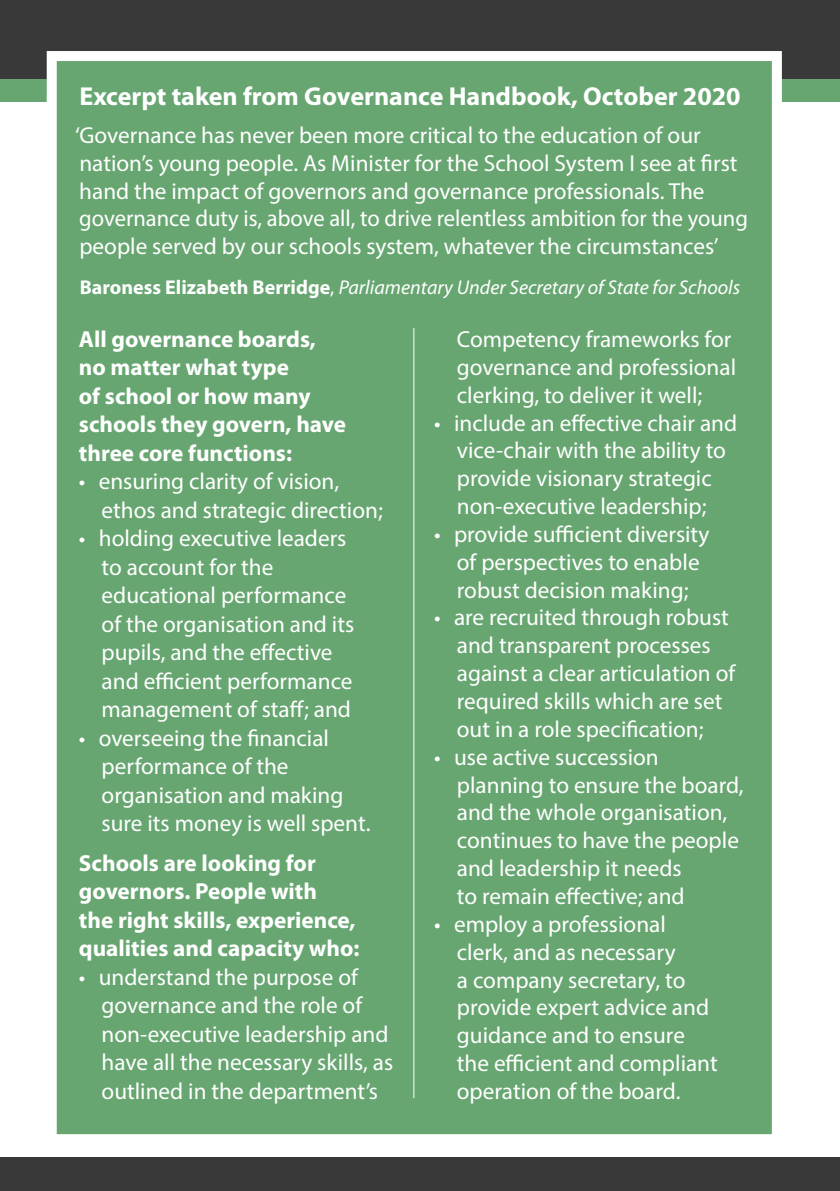
<style>
.page{position:relative;width:840px;height:1191px;background:#fff}
.page>*{position:absolute;margin:0;border:0;box-sizing:border-box;transform-origin:0 0}
.t1{font:700 26px "Myriad Pro";color:#fff}
.t2{font:23.2px/27.8px "Myriad Pro";color:#fff}
.t3{font:700 23.2px/28.4px "Myriad Pro";color:#fff}
.t4{font:italic 20px "Myriad Pro";color:#fff}
.s1{font-weight:700;font-style:normal}
.s2{font-style:normal}
</style>
<div class="page">
<div style="left:0;top:1157px;width:839px;height:34px;background:#393939"></div>
<div style="left:0;top:77px;width:839px;height:25px;background:#67a671"></div>
<div style="left:0;top:0;width:839px;height:78px;background:#393939"></div>
<div style="left:42px;top:51px;width:744px;height:1084px;background:#67a671"></div>
<hr style="left:413px;top:328px;width:1px;height:770px;background:#fff">
<p class="t1" style="left:79px;top:79px;width:662px">Excerpt taken from Governance Handbook, October 2020</p>
<p class="t2" style="left:75px;top:121px;width:674px">‘Governance has never been more critical to the education of our nation’s young people. As Minister for the School System I see at first hand the impact of governors and governance professionals. The governance duty is, above all, to drive relentless ambition for the young people served by our schools system, whatever the circumstances’</p>
<p class="t4" style="left:80px;top:274px;width:661px"><span class="s1">Baroness Elizabeth Berridge</span><span class="s2">,</span> Parliamentary Under Secretary of State for Schools</p>
<p class="t3" style="left:79px;top:324px;width:268px">All governance boards, no matter what type<br>of school or how many schools they govern, have three core functions:</p>
<p class="t2" style="left:101px;top:467px;width:282px;line-height:28.4px;text-indent:-23px">• ensuring clarity of vision, ethos and strategic direction;</p>
<p class="t2" style="left:101px;top:524px;width:254px;line-height:28.4px;text-indent:-23px">• holding executive leaders to account for the educational performance of the organisation and its pupils, and the effective and efficient performance management of staff; and</p>
<p class="t2" style="left:101px;top:723px;width:270px;line-height:28.4px;text-indent:-23px">• overseeing the financial performance of the organisation and making sure its money is well spent.</p>
<p class="t3" style="left:79px;top:848px;width:282px">Schools are looking for governors. People with<br>the right skills, experience, qualities and capacity who:</p>
<p class="t2" style="left:101px;top:962px;width:293px;line-height:28.4px;text-indent:-23px">• understand the purpose of governance and the role of non-executive leadership and have all the necessary skills, as outlined in the department’s</p>
<p class="t2" style="left:456px;top:325px;width:281px">Competency frameworks for governance and professional clerking, to deliver it well;</p>
<p class="t2" style="left:434px;top:408px;width:304px;text-align:center">• include an effective chair and vice-chair with the ability to provide visionary strategic non-executive leadership;</p>
<p class="t2" style="left:434px;top:520px;width:276px;text-align:center">• provide sufficient diversity of perspectives to enable robust decision making;</p>
<p class="t2" style="left:456px;top:603px;width:280px;text-indent:-23px">• are recruited through robust and transparent processes against a clear articulation of required skills which are set out in a role specification;</p>
<p class="t2" style="left:456px;top:742px;width:288px;text-indent:-23px">• use active succession planning to ensure the board, and the whole organisation, continues to have the people and leadership it needs<br>to remain effective; and</p>
<p class="t2" style="left:456px;top:909px;width:262px;text-indent:-23px">• employ a professional clerk, and as necessary<br>a company secretary, to provide expert advice and guidance and to ensure the efficient and compliant operation of the board.</p>
</div>
